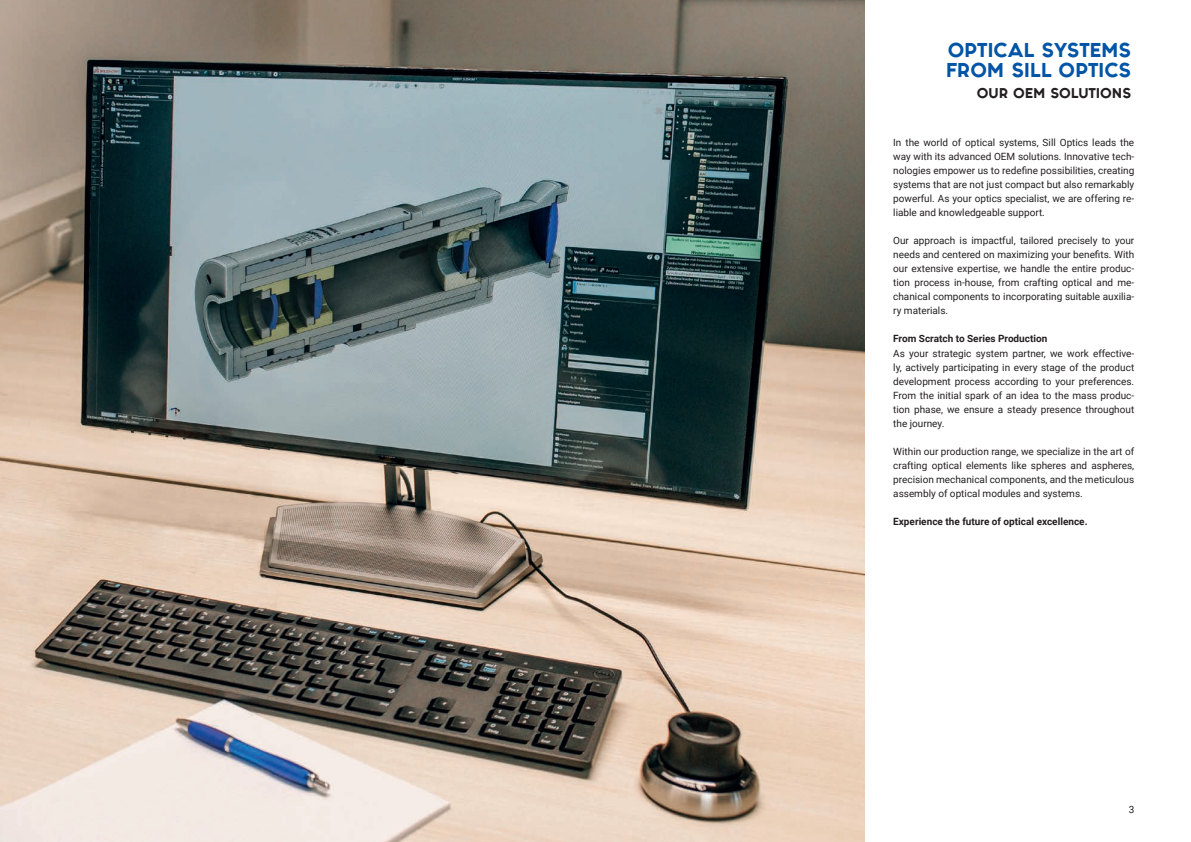
<style>
.page{position:relative;width:1191px;height:842px;background:#fff}
.page>*{position:absolute;margin:0;border:0;box-sizing:border-box;transform-origin:0 0}
.t1{font:800 17px/20.4px "Fashion Fetish";letter-spacing:-.01em;color:#0154a6}
.t2{font:800 12px "Fashion Fetish";letter-spacing:-.005em;color:#231f20}
.t3{font:10px/14px "Roboto";color:#231f20;text-align:justify}
.t4{font:700 10px "Roboto";color:#231f20}
</style>
<div class="page">
<img style="left:0;top:0;width:865px;height:842px">
<h1 class="t1" style="left:945px;top:40px;width:187px">OPTICAL SYSTEMS<br>FROM SILL OPTICS</h1>
<p class="t2" style="left:976px;top:83px;width:156px">OUR OEM SOLUTIONS</p>
<p class="t3" style="left:893px;top:135px;width:242px">In the world of optical systems, Sill Optics leads the way with its advanced OEM solutions. Innovative tech&shy;nologies empower us to redefine possibilities, creating systems that are not just compact but also remarkably powerful. As your optics specialist, we are offering re&shy;liable and knowledgeable support.</p>
<p class="t3" style="left:893px;top:233px;width:242px">Our approach is impactful, tailored precisely to your needs and centered on maximizing your benefits. With our extensive expertise, we handle the entire produc&shy;tion process in-house, from crafting optical and me&shy;chanical components to incorporating suitable auxilia&shy;ry materials.</p>
<p class="t4" style="left:893px;top:332px;width:156px">From Scratch to Series Production</p>
<p class="t3" style="left:893px;top:346px;width:242px">As your strategic system partner, we work effective&shy;ly, actively participating in every stage of the product development process according to your preferences.<br>From the initial spark of an idea to the mass produc&shy;tion phase, we ensure a steady presence throughout the journey.</p>
<p class="t3" style="left:893px;top:444px;width:242px">Within our production range, we specialize in the art of crafting optical elements like spheres and aspheres, precision mechanical components, and the meticulous assembly of optical modules and systems.</p>
<p class="t4" style="left:893px;top:515px;width:196px">Experience the future of optical excellence.</p>
<p class="t3" style="left:1128px;top:802px;width:7px">3</p>
</div>
